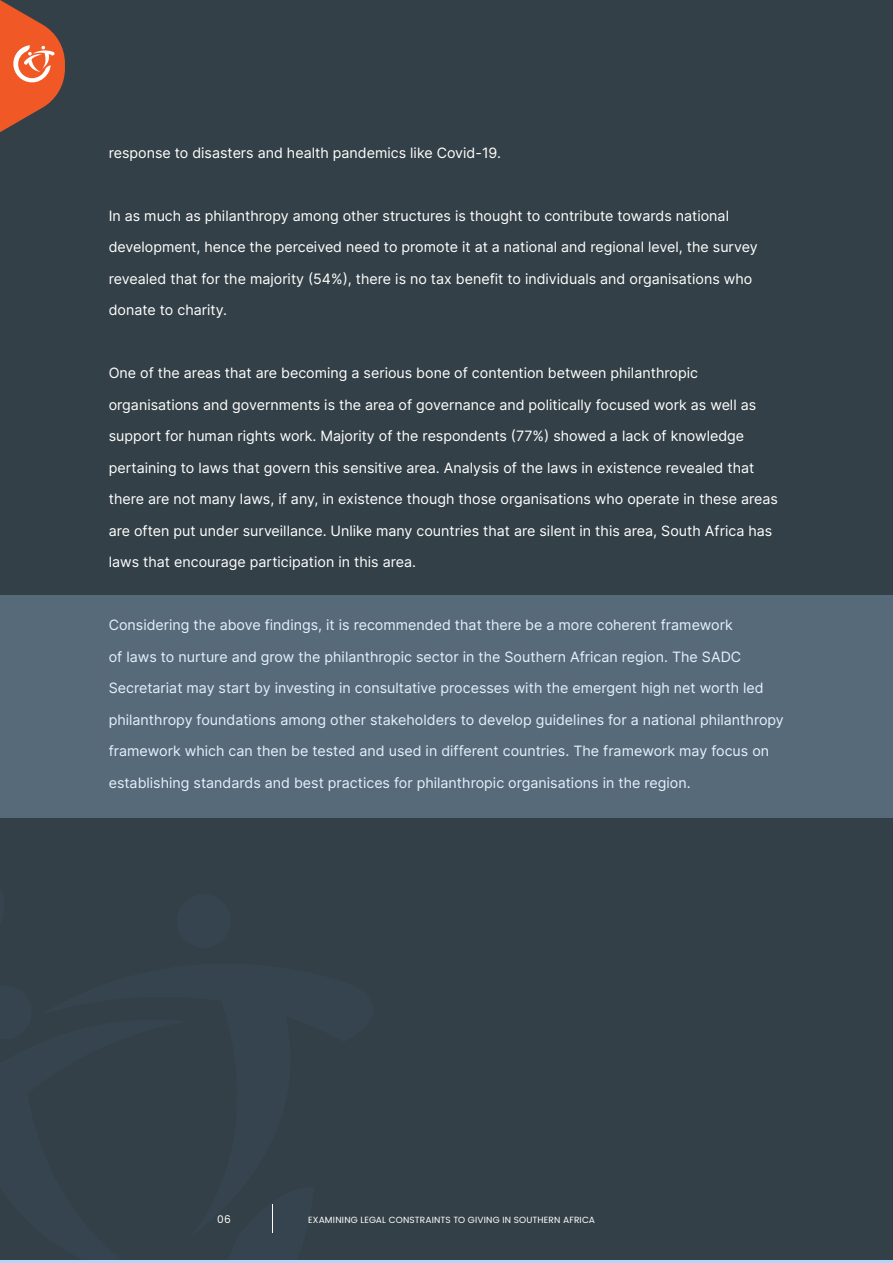
<style>
.page{position:relative;width:893px;height:1263px;background:#334047}
.page>*{position:absolute;margin:0;border:0;box-sizing:border-box;transform-origin:0 0}
.t1{font:14.25px "Inter";color:#fff}
.t2{font:10.5px "Poppins";color:#fff}
.t3{font:9px "Poppins";letter-spacing:.01em;color:#fff}
</style>
<div class="page">
<div style="left:0;top:595px;width:893px;height:223px;background:#576a7a"></div>
<hr style="left:0;top:1260px;width:893px;height:3px;background:#b4d5fa">
<svg style="left:0;top:0;width:65px;height:132px"></svg>
<p class="t1" style="left:109px;top:142px;width:394px">response to disasters and health pandemics like Covid-19.</p>
<p class="t1" style="left:109px;top:205px;width:622px">In as much as philanthropy among other structures is thought to contribute towards national</p>
<p class="t1" style="left:109px;top:237px;width:651px">development, hence the perceived need to promote it at a national and regional level, the survey</p>
<p class="t1" style="left:109px;top:268px;width:645px">revealed that for the majority (54%), there is no tax benefit to individuals and organisations who</p>
<p class="t1" style="left:109px;top:300px;width:120px">donate to charity.</p>
<p class="t1" style="left:109px;top:363px;width:591px">One of the areas that are becoming a serious bone of contention between philanthropic</p>
<p class="t1" style="left:109px;top:394px;width:649px">organisations and governments is the area of governance and politically focused work as well as</p>
<p class="t1" style="left:109px;top:426px;width:637px">support for human rights work. Majority of the respondents (77%) showed a lack of knowledge</p>
<p class="t1" style="left:109px;top:457px;width:647px">pertaining to laws that govern this sensitive area. Analysis of the laws in existence revealed that</p>
<p class="t1" style="left:109px;top:489px;width:671px">there are not many laws, if any, in existence though those organisations who operate in these areas</p>
<p class="t1" style="left:109px;top:520px;width:665px">are often put under surveillance. Unlike many countries that are silent in this area, South Africa has</p>
<p class="t1" style="left:109px;top:552px;width:309px">laws that encourage participation in this area.</p>
<p class="t1" style="left:109px;top:615px;width:626px">Considering the above findings, it is recommended that there be a more coherent framework</p>
<p class="t1" style="left:109px;top:646px;width:634px">of laws to nurture and grow the philanthropic sector in the Southern African region. The SADC</p>
<p class="t1" style="left:109px;top:678px;width:656px">Secretariat may start by investing in consultative processes with the emergent high net worth led</p>
<p class="t1" style="left:109px;top:709px;width:677px">philanthropy foundations among other stakeholders to develop guidelines for a national philanthropy</p>
<p class="t1" style="left:109px;top:741px;width:662px">framework which can then be tested and used in different countries. The framework may focus on</p>
<p class="t1" style="left:109px;top:772px;width:583px">establishing standards and best practices for philanthropic organisations in the region.</p>
<p class="t2" style="left:217px;top:1212px;width:15px">06</p>
<p class="t3" style="left:308px;top:1213px;width:288px">EXAMINING LEGAL CONSTRAINTS TO GIVING IN SOUTHERN AFRICA</p>
</div>
